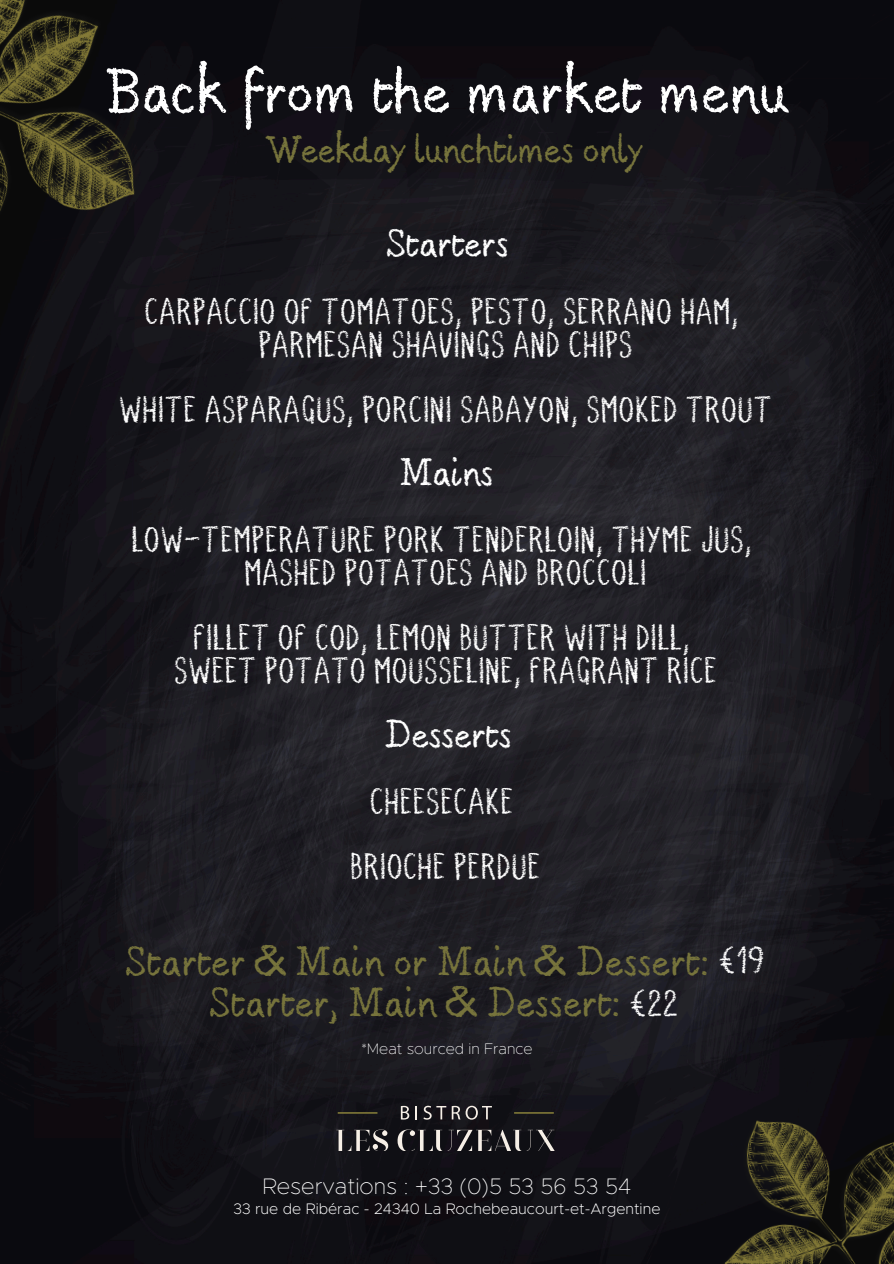
<style>
.page{position:relative;width:894px;height:1264px;background:#fff}
.page>*{position:absolute;margin:0;border:0;box-sizing:border-box;transform-origin:0 0}
.t1{font:53.55px "Berton Roman";color:#fff}
.t2{font:35.7px "Berton Roman";color:#77743c}
.t3{font:33.45px/32.7px "Very Simple Chalk";letter-spacing:-.015em;color:#fff;text-align:center}
.t4{font:33.45px "Berton Roman";letter-spacing:-.015em;color:#77743c}
.t5{font:33.45px "Berton Roman";letter-spacing:-.015em;color:#fff}
.t6{font:100 22.5px "Metropolis";color:#fff}
.t7{font:200 15.3px "Metropolis";color:#fff}
.t8{font:100 15.3px "Metropolis";color:#fff}
.s1{font-family:"Very Simple Chalk";font-size:33.45px;color:#fff}
</style>
<div class="page">
<img style="left:0;top:0;width:893px;height:1263px">
<svg style="left:336px;top:1129px;width:52px;height:21px"></svg>
<svg style="left:397px;top:1129px;width:159px;height:21px;background:#413f41"></svg>
<hr style="left:514px;top:1112px;width:39px;height:1px;background:#89813a">
<hr style="left:337px;top:1112px;width:40px;height:1px;background:#89813a">
<svg style="left:401px;top:1105px;width:8px;height:14px"></svg>
<svg style="left:415px;top:1105px;width:2px;height:14px"></svg>
<svg style="left:423px;top:1105px;width:69px;height:14px"></svg>
<img style="left:336px;top:1103px;width:221px;height:2px">
<img style="left:703px;top:1110px;width:190px;height:153px">
<img style="left:0;top:0;width:166px;height:294px">
<p class="t1" style="left:106px;top:58px;width:683px">Back from the market menu</p>
<p class="t4" style="left:266px;top:128px;width:377px">Weekday lunchtimes only</p>
<p class="t5" style="left:385px;top:223px;width:125px">Starters</p>
<h2 class="t3" style="left:145px;top:297px;width:596px">CARPACCIO OF TOMATOES, PESTO, SERRANO HAM,<br>PARMESAN SHAVINGS AND CHIPS</h2>
<h2 class="t3" style="left:120px;top:395px;width:655px">WHITE ASPARAGUS, PORCINI SABAYON, SMOKED TROUT</h2>
<h1 class="t5" style="left:400px;top:451px;width:94px">Mains</h1>
<h2 class="t3" style="left:132px;top:525px;width:622px">LOW-TEMPERATURE PORK TENDERLOIN, THYME JUS,<br>MASHED POTATOES AND BROCCOLI</h2>
<h2 class="t3" style="left:175px;top:623px;width:545px">FILLET OF COD, LEMON BUTTER WITH DILL,<br>SWEET POTATO MOUSSELINE, FRAGRANT RICE</h2>
<h2 class="t5" style="left:385px;top:713px;width:128px">Desserts</h2>
<h2 class="t3" style="left:371px;top:787px;width:146px">CHEESECAKE</h2>
<h2 class="t3" style="left:351px;top:852px;width:192px">BRIOCHE PERDUE</h2>
<h2 class="t2" style="left:124px;top:939px;width:643px">Starter &amp; Main or Main &amp; Dessert: <span class="s1">€19</span></h2>
<h2 class="t2" style="left:208px;top:980px;width:473px">Starter, Main &amp; Dessert: <span class="s1">€22</span></h2>
<h2 class="t8" style="left:361px;top:1041px;width:173px">*Meat sourced in France</h2>
<h2 class="t6" style="left:262px;top:1175px;width:370px">Reservations : +33 (0)5 53 56 53 54</h2>
<p class="t7" style="left:233px;top:1201px;width:428px">33 rue de Ribérac - 24340 La Rochebeaucourt-et-Argentine</p>
</div>
